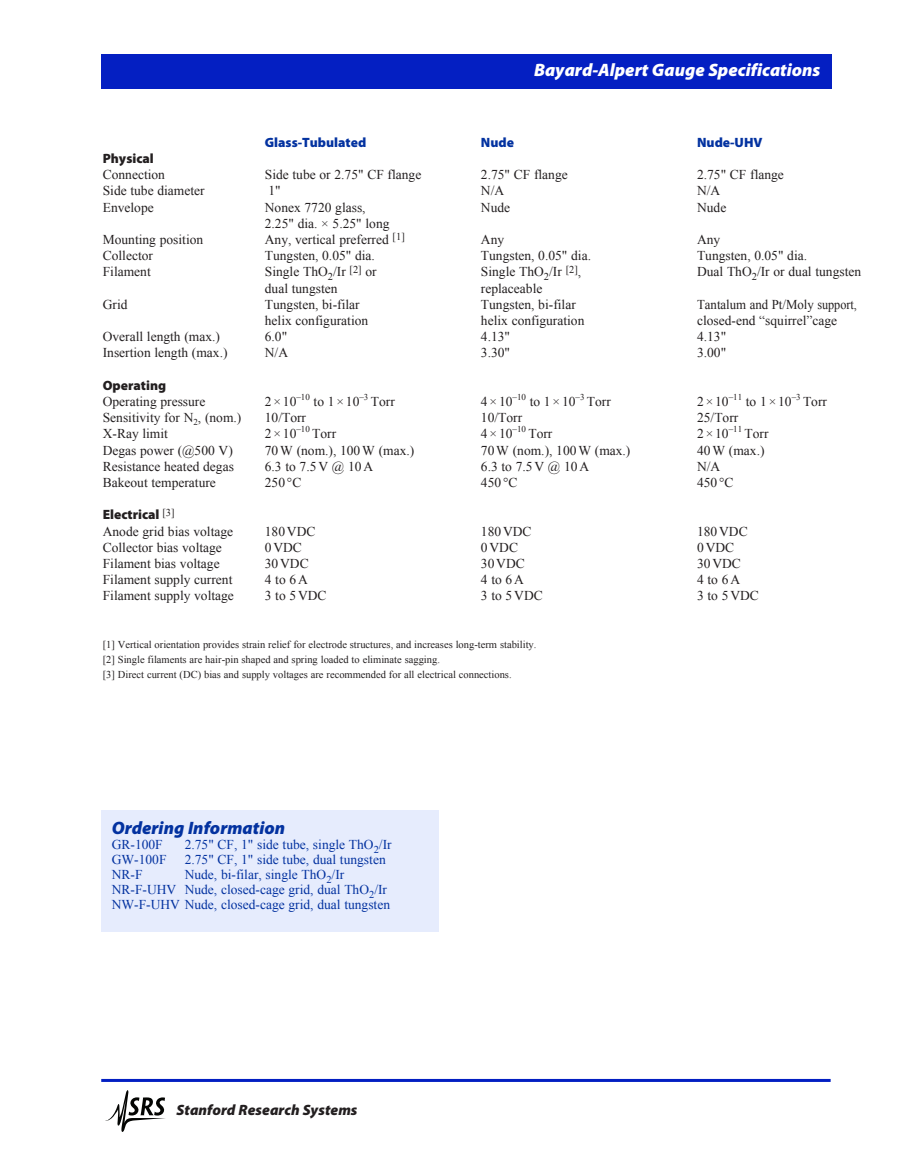
<style>
.page{position:relative;width:905px;height:1175px;background:#fff}
.page>*{position:absolute;margin:0;border:0;box-sizing:border-box;transform-origin:0 0}
.t1{font:italic 900 18px "Myriad Pro";color:#fff}
.t2{font:italic 900 18px "Myriad Pro";color:#0332a0}
.t3{font:italic 900 15px "Myriad Pro";color:#231f20}
.t4{font:13.5px "Times New Roman";color:#231f20}
.t5{font:13.5px/15px "Times New Roman";color:#0332a0}
.t6{font:900 13.5px "Myriad Pro";color:#231f20}
.t7{font:900 13.5px "Myriad Pro";color:#0332a0}
.t8{font:13.5px "Times New Roman";color:#231f20;scale:.95 1}
.t9{font:10.5px/15px "Times New Roman";color:#231f20}
</style>
<div class="page">
<hr style="left:101px;top:1078px;width:729px;height:3px;background:#031fc2">
<svg style="left:105px;top:1090px;width:60px;height:41px"></svg>
<div style="left:101px;top:54px;width:730px;height:35px;background:#041fc2"></div>
<div style="left:101px;top:810px;width:338px;height:121px;background:#e6ecfd"></div>
<h1 class="t1" style="left:534px;top:63px;width:288px">Bayard-Alpert Gauge Specifications</h1>
<p class="t7" style="left:265px;top:137px;width:103px">Glass-Tubulated</p>
<p class="t7" style="left:481px;top:137px;width:35px">Nude</p>
<p class="t7" style="left:697px;top:137px;width:67px">Nude-UHV</p>
<p class="t6" style="left:103px;top:153px;width:53px">Physical</p>
<p class="t4" style="left:103px;top:170px;width:64px">Connection</p>
<p class="t4" style="left:265px;top:170px;width:158px">Side tube or 2.75" CF flange</p>
<p class="t4" style="left:481px;top:170px;width:88px">2.75" CF flange</p>
<p class="t4" style="left:697px;top:170px;width:88px">2.75" CF flange</p>
<p class="t4" style="left:103px;top:186px;width:103px">Side tube diameter</p>
<p class="t4" style="left:268px;top:186px;width:14px">1"</p>
<p class="t4" style="left:481px;top:186px;width:25px">N/A</p>
<p class="t4" style="left:697px;top:186px;width:25px">N/A</p>
<p class="t4" style="left:103px;top:202px;width:52px">Envelope</p>
<p class="t4" style="left:265px;top:202px;width:102px">Nonex 7720 glass,</p>
<p class="t4" style="left:481px;top:202px;width:31px">Nude</p>
<p class="t4" style="left:697px;top:202px;width:31px">Nude</p>
<p class="t4" style="left:265px;top:218px;width:126px">2.25" dia. × 5.25" long</p>
<p class="t4" style="left:103px;top:234px;width:102px">Mounting position</p>
<p class="t4" style="left:265px;top:234px;width:141px">Any, vertical preferred <sup>[1]</sup></p>
<p class="t4" style="left:481px;top:234px;width:25px">Any</p>
<p class="t4" style="left:697px;top:234px;width:25px">Any</p>
<p class="t4" style="left:103px;top:251px;width:52px">Collector</p>
<p class="t4" style="left:265px;top:251px;width:112px">Tungsten, 0.05" dia.</p>
<p class="t4" style="left:481px;top:251px;width:112px">Tungsten, 0.05" dia.</p>
<p class="t4" style="left:697px;top:251px;width:112px">Tungsten, 0.05" dia.</p>
<p class="t4" style="left:103px;top:267px;width:50px">Filament</p>
<p class="t4" style="left:265px;top:267px;width:113px">Single ThO<sub>2</sub>/Ir <sup>[2]</sup> or</p>
<p class="t4" style="left:481px;top:267px;width:102px">Single ThO<sub>2</sub>/Ir <sup>[2]</sup>,</p>
<p class="t4" style="left:697px;top:267px;width:166px">Dual ThO<sub>2</sub>/Ir or dual tungsten</p>
<p class="t4" style="left:265px;top:283px;width:74px">dual tungsten</p>
<p class="t4" style="left:481px;top:283px;width:63px">replaceable</p>
<p class="t4" style="left:103px;top:299px;width:26px">Grid</p>
<p class="t4" style="left:265px;top:299px;width:96px">Tungsten, bi-filar</p>
<p class="t4" style="left:481px;top:299px;width:96px">Tungsten, bi-filar</p>
<p class="t8" style="left:697px;top:299px;width:170px">Tantalum and Pt/Moly support,</p>
<p class="t4" style="left:265px;top:315px;width:105px">helix configuration</p>
<p class="t4" style="left:481px;top:315px;width:105px">helix configuration</p>
<p class="t4" style="left:697px;top:315px;width:142px">closed-end “squirrel”cage</p>
<p class="t4" style="left:103px;top:332px;width:119px">Overall length (max.)</p>
<p class="t4" style="left:265px;top:332px;width:24px">6.0"</p>
<p class="t4" style="left:481px;top:332px;width:31px">4.13"</p>
<p class="t4" style="left:697px;top:332px;width:31px">4.13"</p>
<p class="t4" style="left:103px;top:348px;width:126px">Insertion length (max.)</p>
<p class="t4" style="left:265px;top:348px;width:25px">N/A</p>
<p class="t4" style="left:481px;top:348px;width:31px">3.30"</p>
<p class="t4" style="left:697px;top:348px;width:31px">3.00"</p>
<p class="t6" style="left:103px;top:380px;width:65px">Operating</p>
<p class="t4" style="left:103px;top:396px;width:104px">Operating pressure</p>
<p class="t4" style="left:265px;top:396px;width:131px">2×10<sup>–10</sup> to 1×10<sup>–3</sup> Torr</p>
<p class="t4" style="left:481px;top:396px;width:131px">4×10<sup>–10</sup> to 1×10<sup>–3</sup> Torr</p>
<p class="t4" style="left:697px;top:396px;width:131px">2×10<sup>–11</sup> to 1×10<sup>–3</sup> Torr</p>
<p class="t4" style="left:103px;top:413px;width:140px">Sensitivity for N<sub>2</sub>, (nom.)</p>
<p class="t4" style="left:265px;top:413px;width:43px">10/Torr</p>
<p class="t4" style="left:481px;top:413px;width:43px">10/Torr</p>
<p class="t4" style="left:697px;top:413px;width:43px">25/Torr</p>
<p class="t4" style="left:103px;top:429px;width:67px">X-Ray limit</p>
<p class="t4" style="left:265px;top:429px;width:73px">2×10<sup>–10</sup> Torr</p>
<p class="t4" style="left:481px;top:429px;width:73px">4×10<sup>–10</sup> Torr</p>
<p class="t4" style="left:697px;top:429px;width:73px">2×10<sup>–11</sup> Torr</p>
<p class="t4" style="left:103px;top:445px;width:132px">Degas power (@500 V)</p>
<p class="t4" style="left:265px;top:445px;width:151px">70W (nom.), 100W (max.)</p>
<p class="t4" style="left:481px;top:445px;width:151px">70W (nom.), 100W (max.)</p>
<p class="t4" style="left:697px;top:445px;width:69px">40W (max.)</p>
<p class="t4" style="left:103px;top:461px;width:133px">Resistance heated degas</p>
<p class="t4" style="left:265px;top:461px;width:110px">6.3 to 7.5V @ 10A</p>
<p class="t4" style="left:481px;top:461px;width:110px">6.3 to 7.5V @ 10A</p>
<p class="t4" style="left:697px;top:461px;width:25px">N/A</p>
<p class="t4" style="left:103px;top:477px;width:115px">Bakeout temperature</p>
<p class="t4" style="left:265px;top:477px;width:38px">250 °C</p>
<p class="t4" style="left:481px;top:477px;width:38px">450 °C</p>
<p class="t4" style="left:697px;top:477px;width:38px">450 °C</p>
<p class="t6" style="left:103px;top:509px;width:73px">Electrical <sup>[3]</sup></p>
<p class="t4" style="left:103px;top:526px;width:132px">Anode grid bias voltage</p>
<p class="t4" style="left:265px;top:526px;width:52px">180VDC</p>
<p class="t4" style="left:481px;top:526px;width:52px">180VDC</p>
<p class="t4" style="left:697px;top:526px;width:52px">180VDC</p>
<p class="t4" style="left:103px;top:542px;width:121px">Collector bias voltage</p>
<p class="t4" style="left:265px;top:542px;width:39px">0VDC</p>
<p class="t4" style="left:481px;top:542px;width:39px">0VDC</p>
<p class="t4" style="left:697px;top:542px;width:39px">0VDC</p>
<p class="t4" style="left:103px;top:558px;width:118px">Filament bias voltage</p>
<p class="t4" style="left:265px;top:558px;width:45px">30VDC</p>
<p class="t4" style="left:481px;top:558px;width:45px">30VDC</p>
<p class="t4" style="left:697px;top:558px;width:45px">30VDC</p>
<p class="t4" style="left:103px;top:575px;width:131px">Filament supply current</p>
<p class="t4" style="left:265px;top:575px;width:45px">4 to 6A</p>
<p class="t4" style="left:481px;top:575px;width:45px">4 to 6A</p>
<p class="t4" style="left:697px;top:575px;width:45px">4 to 6A</p>
<p class="t4" style="left:103px;top:591px;width:133px">Filament supply voltage</p>
<p class="t4" style="left:265px;top:591px;width:63px">3 to 5VDC</p>
<p class="t4" style="left:481px;top:591px;width:63px">3 to 5VDC</p>
<p class="t4" style="left:697px;top:591px;width:63px">3 to 5VDC</p>
<p class="t9" style="left:103px;top:638px;width:435px">[1] Vertical orientation provides strain relief for electrode structures, and increases long-term stability. [2] Single filaments are hair-pin shaped and spring loaded to eliminate sagging.<br>[3] Direct current (DC) bias and supply voltages are recommended for all electrical connections.</p>
<h1 class="t2" style="left:112px;top:821px;width:175px">Ordering Information</h1>
<p class="t5" style="left:112px;top:838px;width:53px">GR-100F</p>
<p class="t5" style="left:185px;top:838px;width:208px">2.75" CF, 1" side tube, single ThO<sub>2</sub>/Ir</p>
<p class="t5" style="left:112px;top:853px;width:56px">GW-100F</p>
<p class="t5" style="left:185px;top:853px;width:202px">2.75" CF, 1" side tube, dual tungsten</p>
<p class="t5" style="left:112px;top:868px;width:32px">NR-F</p>
<p class="t5" style="left:112px;top:868px;width:280px;text-indent:73px">Nude, bi-filar, single ThO<sub>2</sub>/Ir<br>NR-F-UHV Nude, closed-cage grid, dual ThO<sub>2</sub>/Ir<br>NW-F-UHV Nude, closed-cage grid, dual tungsten</p>
<p class="t3" style="left:177px;top:1104px;width:182px">Stanford Research Systems</p>
</div>
